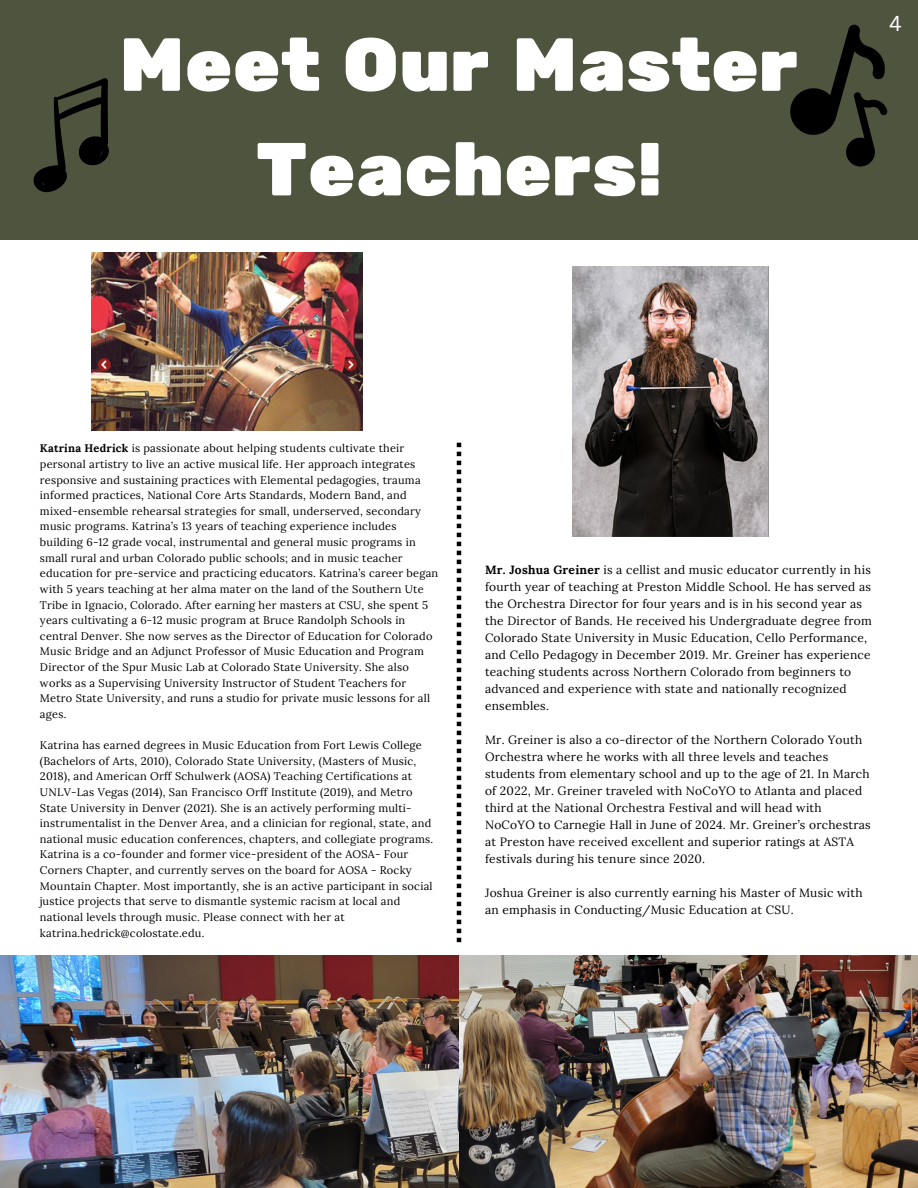
<style>
.page{position:relative;width:918px;height:1188px;background:#fff}
.page>*{position:absolute;margin:0;border:0;box-sizing:border-box;transform-origin:0 0}
.t1{font:75px/104.7px "Rubik One";color:#fff;text-align:center}
.t2{font:21px "Canva Sans";color:#fff}
.t3{font:12px/17px "Lora";letter-spacing:.02em;color:#000}
.t4{font:11.1px/15.6px "Lora";letter-spacing:.02em;color:#000}
.s1{font-weight:700}
</style>
<div class="page">
<div style="left:0;top:0;width:918px;height:239px;background:#4f543e"></div>
<svg style="left:33px;top:78px;width:76px;height:115px"></svg>
<svg style="left:790px;top:24px;width:98px;height:143px"></svg>
<svg style="left:457px;top:443px;width:4px;height:499px"></svg>
<img style="left:92px;top:253px;width:271px;height:177px">
<img style="left:0;top:955px;width:918px;height:233px">
<img style="left:572px;top:267px;width:196px;height:270px">
<p class="t1" style="left:119px;top:15px;width:681px">Meet Our Master<br>Teachers!</p>
<p class="t2" style="left:889px;top:8px;width:14px">4</p>
<p class="t4" style="left:40px;top:440px;width:400px"><span class="s1">Katrina Hedrick</span> is passionate about helping students cultivate their personal artistry to live an active musical life. Her approach integrates responsive and sustaining practices with Elemental pedagogies, trauma informed practices, National Core Arts Standards, Modern Band, and mixed-ensemble rehearsal strategies for small, underserved, secondary music programs. Katrina’s 13 years of teaching experience includes building 6-12 grade vocal, instrumental and general music programs in small rural and urban Colorado public schools; and in music teacher education for pre-service and practicing educators. Katrina’s career began with 5 years teaching at her alma mater on the land of the Southern Ute Tribe in Ignacio, Colorado. After earning her masters at CSU, she spent 5 years cultivating a 6-12 music program at Bruce Randolph Schools in central Denver. She now serves as the Director of Education for Colorado Music Bridge and an Adjunct Professor of Music Education and Program Director of the Spur Music Lab at Colorado State University. She also works as a Supervising University Instructor of Student Teachers for Metro State University, and runs a studio for private music lessons for all ages.</p>
<p class="t4" style="left:40px;top:737px;width:395px">Katrina has earned degrees in Music Education from Fort Lewis College (Bachelors of Arts, 2010), Colorado State University, (Masters of Music, 2018), and American Orff Schulwerk (AOSA) Teaching Certifications at UNLV-Las Vegas (2014), San Francisco Orff Institute (2019), and Metro State University in Denver (2021). She is an actively performing multi&shy;instrumentalist in the Denver Area, and a clinician for regional, state, and national music education conferences, chapters, and collegiate programs.<br>Katrina is a co-founder and former vice-president of the AOSA- Four Corners Chapter, and currently serves on the board for AOSA - Rocky Mountain Chapter. Most importantly, she is an active participant in social justice projects that serve to dismantle systemic racism at local and national levels through music. Please connect with her at katrina.hedrick@colostate.edu.</p>
<p class="t3" style="left:485px;top:561px;width:388px"><span class="s1">Mr. Joshua Greiner</span> is a cellist and music educator currently in his fourth year of teaching at Preston Middle School. He has served as the Orchestra Director for four years and is in his second year as the Director of Bands. He received his Undergraduate degree from Colorado State University in Music Education, Cello Performance, and Cello Pedagogy in December 2019. Mr. Greiner has experience teaching students across Northern Colorado from beginners to advanced and experience with state and nationally recognized ensembles.</p>
<p class="t3" style="left:485px;top:731px;width:387px">Mr. Greiner is also a co-director of the Northern Colorado Youth Orchestra where he works with all three levels and teaches students from elementary school and up to the age of 21. In March of 2022, Mr. Greiner traveled with NoCoYO to Atlanta and placed third at the National Orchestra Festival and will head with NoCoYO to Carnegie Hall in June of 2024. Mr. Greiner’s orchestras at Preston have received excellent and superior ratings at ASTA festivals during his tenure since 2020.</p>
<p class="t3" style="left:485px;top:884px;width:379px">Joshua Greiner is also currently earning his Master of Music with an emphasis in Conducting/Music Education at CSU.</p>
</div>
